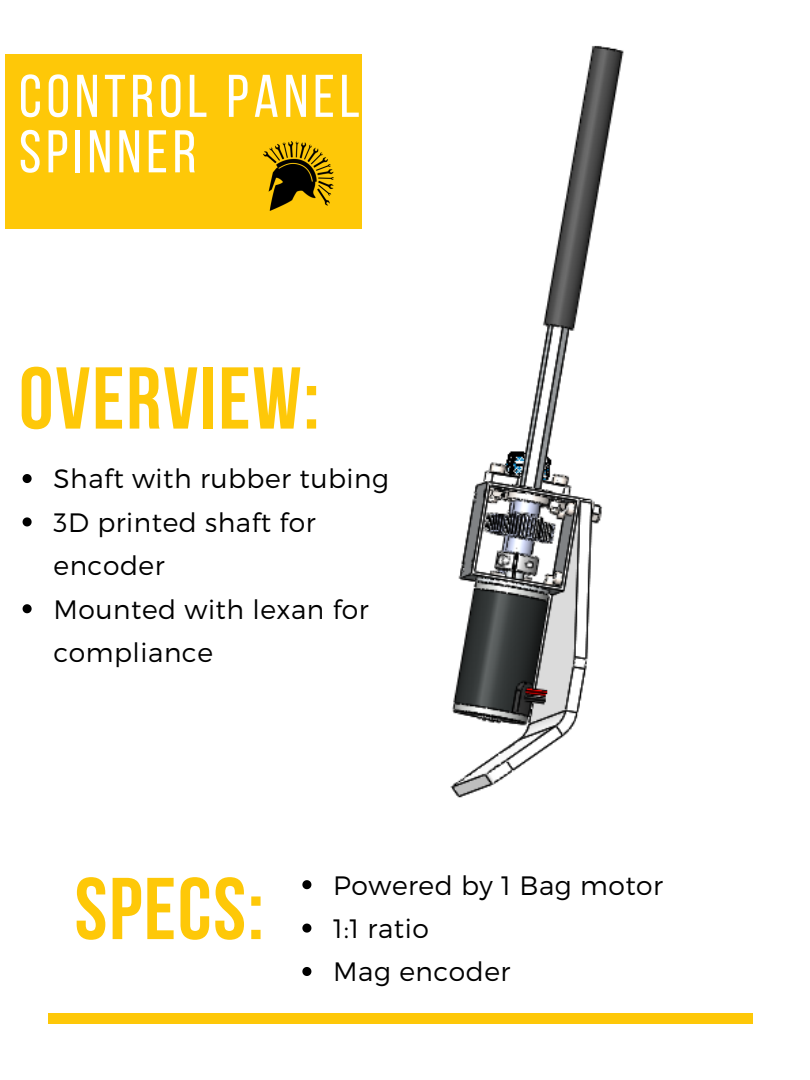
<style>
.page{position:relative;width:810px;height:1080px;background:#fff}
.page>*{position:absolute;margin:0;border:0;box-sizing:border-box;transform-origin:0 0}
.t1{font:700 87.5px "Bebas Neue";letter-spacing:.02em;color:#fec808}
.t2{font:60.12px/55.5px "Bebas Neue";letter-spacing:.08em;color:#fff}
.t3{font:300 26.56px/43.4px "Montserrat";letter-spacing:.02em;color:#000}
</style>
<div class="page">
<div style="left:5px;top:54px;width:371px;height:175px;background:#fec808"></div>
<img style="left:264px;top:142px;width:70px;height:69px">
<img style="left:362px;top:45px;width:262px;height:753px">
<svg style="left:302px;top:880px;width:9px;height:9px"></svg>
<svg style="left:302px;top:924px;width:9px;height:9px"></svg>
<svg style="left:302px;top:967px;width:9px;height:9px"></svg>
<svg style="left:23px;top:474px;width:9px;height:9px"></svg>
<svg style="left:23px;top:517px;width:9px;height:9px"></svg>
<svg style="left:23px;top:604px;width:9px;height:9px"></svg>
<div style="left:48px;top:1013px;width:705px;height:10px;background:#fec808"></div>
<p class="t2" style="left:19px;top:74px;width:342px">CONTROL PANEL<br>SPINNER</p>
<p class="t1" style="left:19px;top:363px;width:302px">OVERVIEW:</p>
<p class="t3" style="left:54px;top:456px;width:337px">Shaft with rubber tubing</p>
<p class="t3" style="left:54px;top:499px;width:264px">3D printed shaft for encoder</p>
<p class="t3" style="left:54px;top:586px;width:317px">Mounted with lexan for compliance</p>
<p class="t1" style="left:75px;top:873px;width:191px">SPECS:</p>
<p class="t3" style="left:333px;top:862px;width:331px">Powered by 1 Bag motor</p>
<p class="t3" style="left:333px;top:906px;width:97px">1:1 ratio</p>
<p class="t3" style="left:333px;top:949px;width:179px">Mag encoder</p>
</div>
